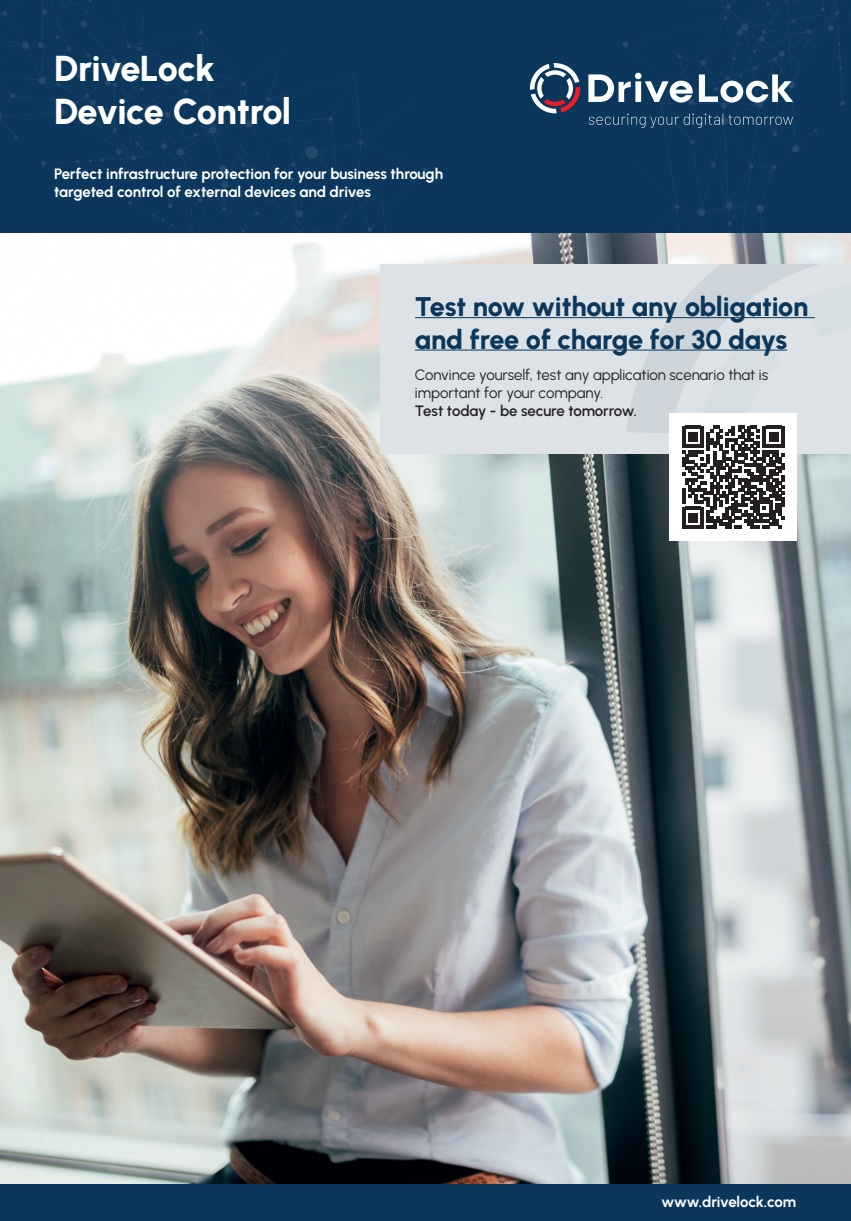
<style>
.page{position:relative;width:851px;height:1221px;background:#fff}
.page>*{position:absolute;margin:0;border:0;box-sizing:border-box;transform-origin:0 0}
.t1{font:800 36px "Urbanist";letter-spacing:-.02em;color:#fff}
.t2{font:800 27px/32.4px "Urbanist";letter-spacing:-.01em;color:#0b375d}
.t3{font:700 15px "Urbanist";letter-spacing:-.01em;color:#fff}
.t4{font:15px/18px "Urbanist";letter-spacing:-.005em;color:#231f20}
.t5{font:600 15px "Urbanist";letter-spacing:-.01em;color:#231f20}
</style>
<div class="page">
<img style="left:0;top:232px;width:850px;height:952px">
<div style="left:0;top:1184px;width:850px;height:36px;background:#0b375d"></div>
<div style="left:380px;top:264px;width:470px;height:190px;background:#dce2e5"></div>
<div style="left:0;top:0;width:850px;height:232px;background:#0b375d"></div>
<svg style="left:644px;top:129px;width:173px;height:103px"></svg>
<svg style="left:723px;top:200px;width:12px;height:12px"></svg>
<svg style="left:42px;top:0;width:330px;height:232px"></svg>
<svg style="left:300px;top:142px;width:22px;height:21px"></svg>
<svg style="left:206px;top:124px;width:13px;height:12px"></svg>
<svg style="left:214px;top:189px;width:14px;height:12px"></svg>
<svg style="left:102px;top:55px;width:13px;height:13px"></svg>
<svg style="left:121px;top:168px;width:14px;height:14px"></svg>
<svg style="left:56px;top:106px;width:12px;height:13px"></svg>
<svg style="left:172px;top:157px;width:13px;height:13px"></svg>
<svg style="left:588px;top:0;width:257px;height:128px"></svg>
<svg style="left:530px;top:63px;width:50px;height:50px"></svg>
<div style="left:669px;top:413px;width:128px;height:128px;background:#fff"></div>
<svg style="left:626px;top:264px;width:224px;height:264px"></svg>
<hr style="left:415px;top:317px;width:399px;height:1px;background:#0b375d">
<hr style="left:415px;top:350px;width:372px;height:1px;background:#0b375d">
<p class="t1" style="left:54px;top:45px;width:162px">DriveLock</p>
<p class="t1" style="left:54px;top:88px;width:239px">Device Control</p>
<p class="t3" style="left:54px;top:164px;width:390px">Perfect infrastructure protection for your business through</p>
<p class="t3" style="left:54px;top:182px;width:318px">targeted control of external devices and drives</p>
<p class="t2" style="left:415px;top:290px;width:395px">Test now without any obligation and free of charge for 30 days</p>
<p class="t4" style="left:415px;top:365px;width:354px">Convince yourself, test any application scenario that is important for your company.</p>
<p class="t5" style="left:415px;top:400px;width:223px">Test today - be secure tomorrow.</p>
<p class="t3" style="left:661px;top:1191px;width:136px">www.drivelock.com</p>
</div>
